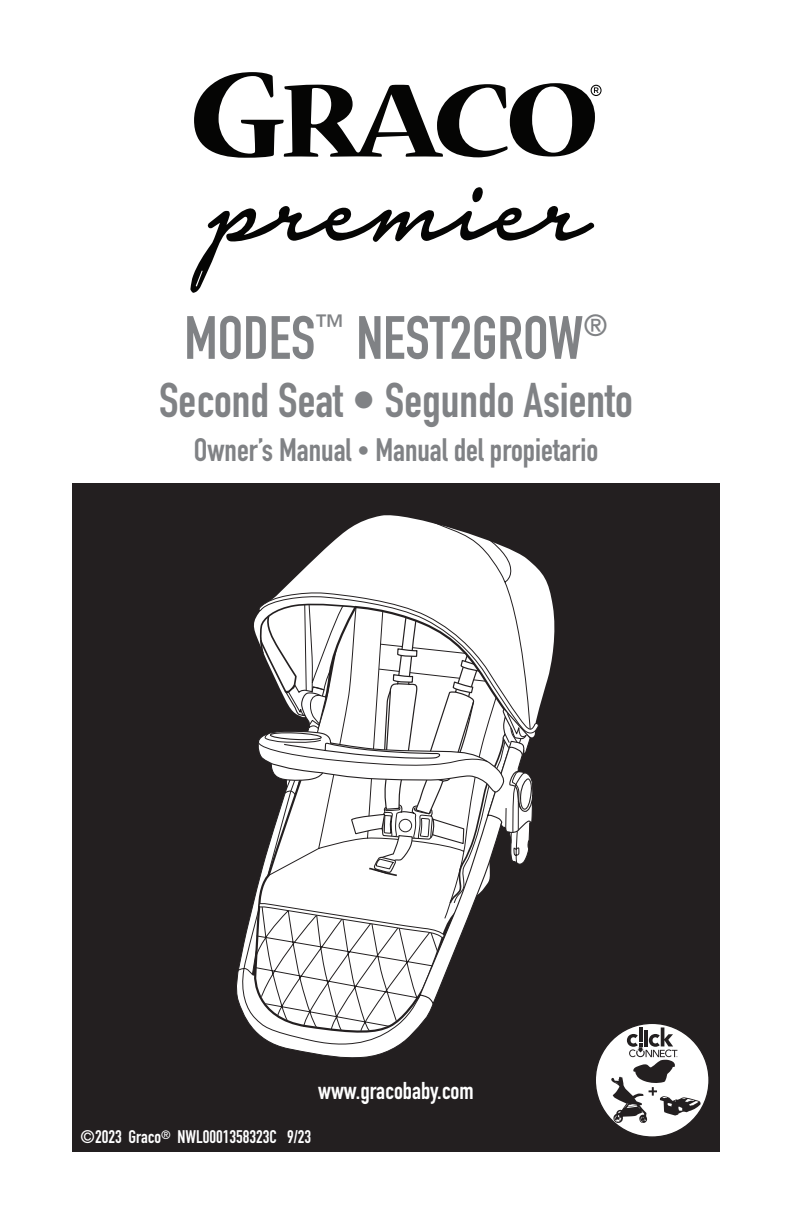
<style>
.page{position:relative;width:792px;height:1224px;background:#fff}
.page>*{position:absolute;margin:0;border:0;box-sizing:border-box;transform-origin:0 0}
.t1{font:700 60px "DIN Condensed";color:#808285}
.t2{font:700 48px "DIN Condensed";color:#808285}
.t3{font:700 32px "DIN Condensed";color:#808285}
.t4{font:700 24px "DIN Condensed";color:#fff}
.t5{font:700 18px "DIN Condensed";color:#fff}
.s1{font-size:24px}
</style>
<div class="page">
<div style="left:72px;top:484px;width:648px;height:668px;background:#231f20"></div>
<svg style="left:363px;top:515px;width:192px;height:221px"></svg>
<svg style="left:236px;top:521px;width:298px;height:537px"></svg>
<div style="left:595px;top:1023px;width:114px;height:114px;background:#fff;border-radius:50%"></div>
<svg style="left:611px;top:1027px;width:90px;height:97px"></svg>
<svg style="left:194px;top:72px;width:408px;height:86px"></svg>
<svg style="left:190px;top:187px;width:405px;height:106px"></svg>
<p class="t1" style="left:184px;top:297px;width:425px">MODES<sup>™</sup> NEST2GROW<sup>®</sup></p>
<p class="t2" style="left:159px;top:368px;width:475px">Second Seat • Segundo Asiento</p>
<p class="t3" style="left:194px;top:428px;width:406px">Owner’s Manual <span class="s1">•</span> Manual del propietario</p>
<p class="t4" style="left:318px;top:1075px;width:157px">www.gracobaby.com</p>
<p class="t5" style="left:81px;top:1124px;width:232px">©2023 Graco<sup>®</sup> NWL0001358323C 9/23</p>
</div>
